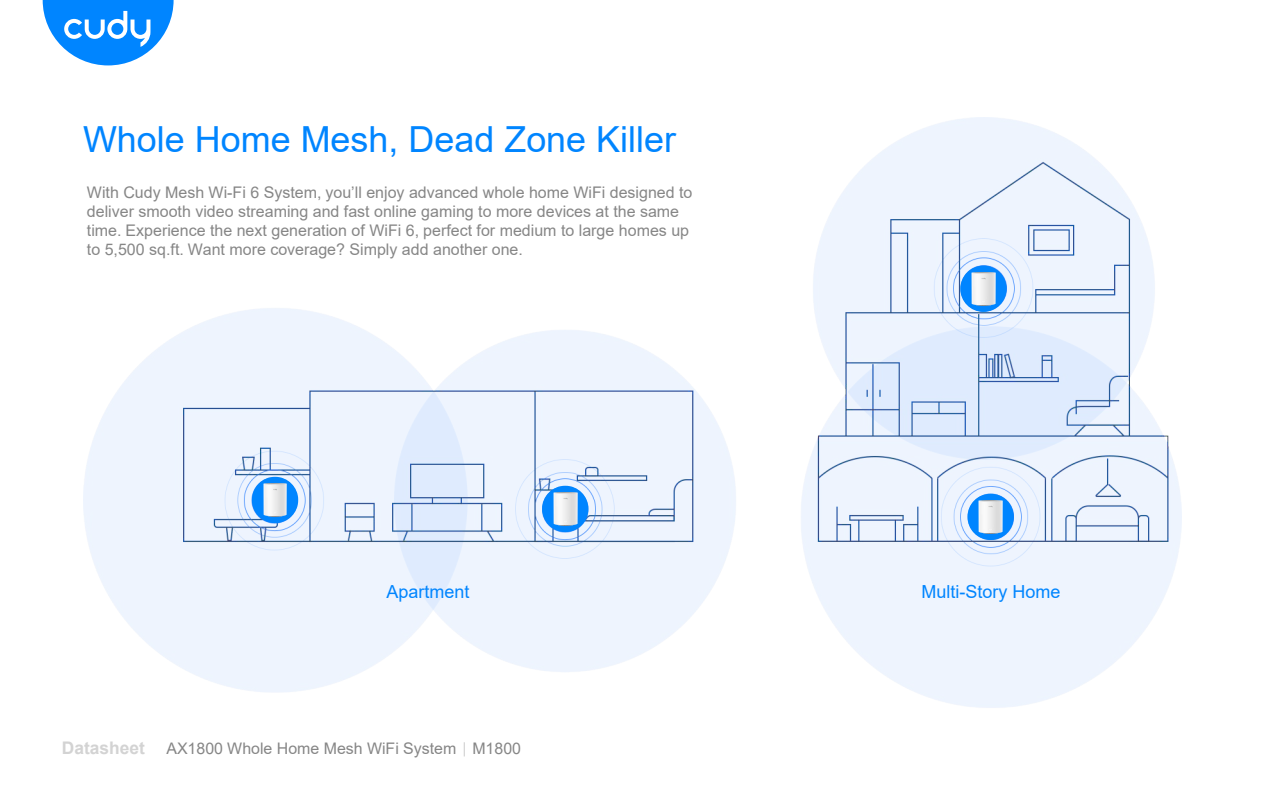
<style>
.page{position:relative;width:1280px;height:800px;background:#fff}
.page>*{position:absolute;margin:0;border:0;box-sizing:border-box;transform-origin:0 0}
.t1{font:35.9px "Arial";color:#0085ff}
.t2{font:18px "Arial";color:#0085ff}
.t3{font:16px/19.2px "Arial";color:#868686}
.t4{font:15.9px "Arial";color:#868686}
.s1{font-weight:700;font-size:17.4px;color:#d3d3d3}
.s2{font-family:"Adobe Song Std";font-weight:300}
</style>
<div class="page">
<img style="left:84px;top:118px;width:1098px;height:590px">
<div style="left:252px;top:477px;width:46px;height:46px;background:#0085ff;border-radius:50%"></div>
<img style="left:263px;top:483px;width:24px;height:34px">
<div style="left:542px;top:486px;width:46px;height:46px;background:#0085ff;border-radius:50%"></div>
<img style="left:554px;top:492px;width:23px;height:34px">
<div style="left:967px;top:494px;width:47px;height:46px;background:#0085ff;border-radius:50%"></div>
<img style="left:979px;top:500px;width:23px;height:34px">
<div style="left:960px;top:266px;width:47px;height:46px;background:#0085ff;border-radius:50%"></div>
<img style="left:972px;top:272px;width:23px;height:33px">
<svg style="left:43px;top:0;width:131px;height:65px"></svg>
<h1 class="t1" style="left:83px;top:115px;width:595px">Whole Home Mesh, Dead Zone Killer</h1>
<p class="t3" style="left:87px;top:183px;width:607px">With Cudy Mesh Wi-Fi 6 System, you’ll enjoy advanced whole home WiFi designed to deliver smooth video streaming and fast online gaming to more devices at the same time. Experience the next generation of WiFi 6, perfect for medium to large homes up to 5,500 sq.ft. Want more coverage? Simply add another one.</p>
<p class="t2" style="left:386px;top:580px;width:85px">Apartment</p>
<p class="t2" style="left:922px;top:580px;width:141px">Multi-Story Home</p>
<p class="t4" style="left:62px;top:738px;width:461px"><span class="s1">Datasheet</span> AX1800 Whole Home Mesh WiFi System<span class="s2">｜</span>M1800</p>
</div>
